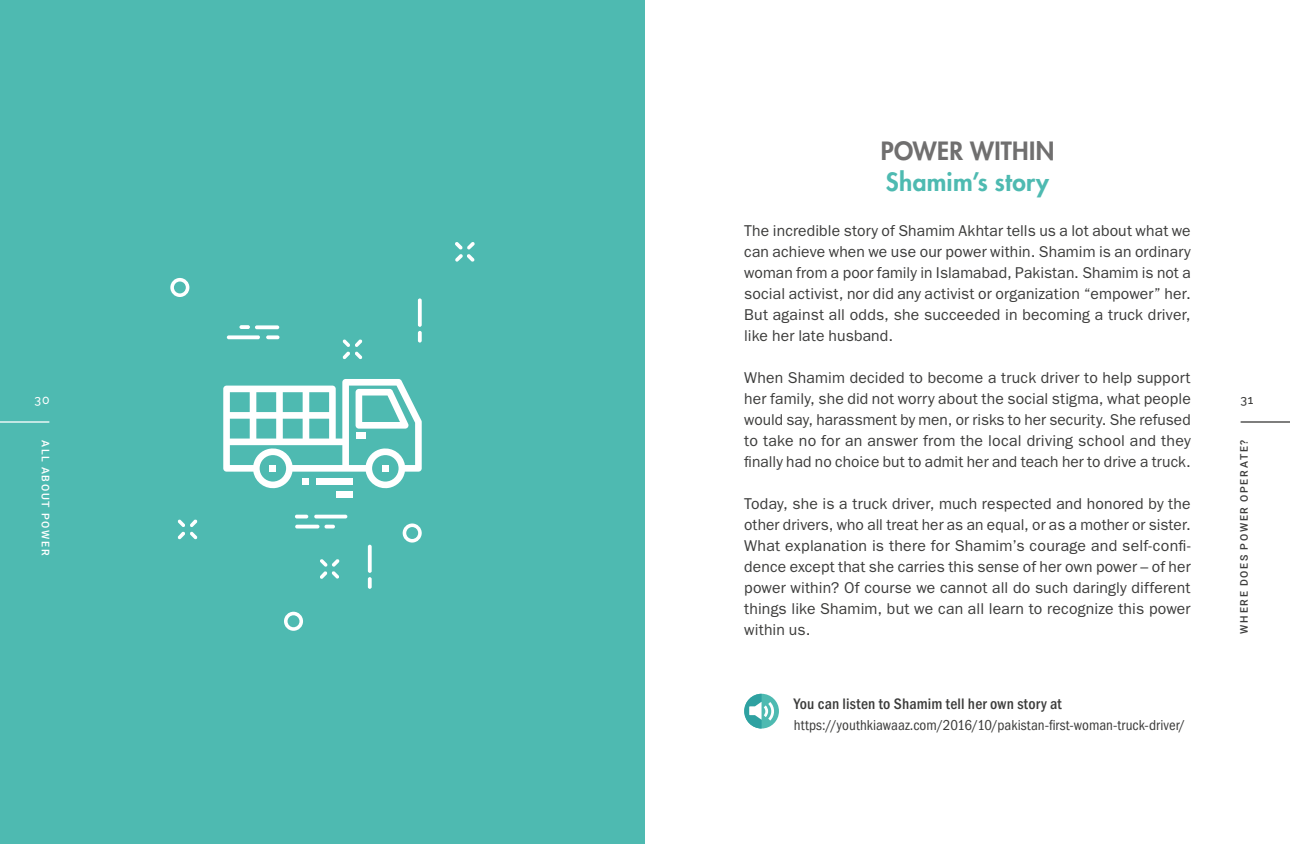
<style>
.page{position:relative;width:1290px;height:844px;background:#fff}
.page>*{position:absolute;margin:0;border:0;box-sizing:border-box;transform-origin:0 0}
.t1{font:800 24.5px "Futura Std";letter-spacing:.015em;color:#4ebab1}
.t2{font:800 24.5px "Futura Std";letter-spacing:.015em;color:#706f6f}
.t3{font:15.75px/21px "ITC Franklin Gothic Std";letter-spacing:.01em;color:#3c3c3b;text-align:justify}
.t4{font:500 condensed 15.75px "ITC Franklin Gothic Std";letter-spacing:.01em;color:#3c3c3b}
.t5{font:condensed 14.88px "ITC Franklin Gothic Std";color:#3c3c3b}
.t6{font:500 12.25px "Raleway";color:#fff}
.t7{font:500 12.25px "Raleway";color:#3c3c3b}
.t8{font:500 10.5px "Roboto";letter-spacing:.17em;color:#3c3c3b}
.t9{font:500 10.5px "Roboto";letter-spacing:.17em;color:#fff}
</style>
<div class="page">
<div style="left:0;top:0;width:645px;height:843px;background:#4ebab1"></div>
<hr style="left:1241px;top:421px;width:49px;height:1px;background:#3c3c3b">
<hr style="left:0;top:421px;width:49px;height:1px;background:#fff">
<div style="left:744px;top:693px;width:35px;height:35px;background:#4ebab1;border-radius:50%"></div>
<svg style="left:744px;top:693px;width:31px;height:35px"></svg>
<svg style="left:418px;top:298px;width:4px;height:29px"></svg>
<svg style="left:418px;top:331px;width:4px;height:11px"></svg>
<svg style="left:455px;top:242px;width:20px;height:19px"></svg>
<svg style="left:343px;top:339px;width:19px;height:20px"></svg>
<svg style="left:178px;top:519px;width:19px;height:20px"></svg>
<svg style="left:368px;top:544px;width:4px;height:28px"></svg>
<svg style="left:368px;top:577px;width:4px;height:11px"></svg>
<svg style="left:320px;top:559px;width:19px;height:19px"></svg>
<svg style="left:284px;top:611px;width:19px;height:19px"></svg>
<svg style="left:403px;top:523px;width:19px;height:19px"></svg>
<svg style="left:314px;top:514px;width:33px;height:4px"></svg>
<svg style="left:295px;top:514px;width:13px;height:4px"></svg>
<svg style="left:295px;top:524px;width:24px;height:4px"></svg>
<svg style="left:324px;top:524px;width:11px;height:4px"></svg>
<svg style="left:227px;top:335px;width:33px;height:4px"></svg>
<svg style="left:266px;top:335px;width:13px;height:4px"></svg>
<svg style="left:255px;top:325px;width:24px;height:4px"></svg>
<svg style="left:239px;top:325px;width:11px;height:4px"></svg>
<div style="left:336px;top:491px;width:16px;height:7px;background:#fff"></div>
<svg style="left:223px;top:379px;width:199px;height:110px"></svg>
<div style="left:382px;top:465px;width:7px;height:6px;background:#fff"></div>
<svg style="left:170px;top:278px;width:19px;height:19px"></svg>
<h1 class="t2" style="left:881px;top:135px;width:175px">POWER WITHIN</h1>
<h1 class="t1" style="left:886px;top:167px;width:165px">Shamim’s story</h1>
<p class="t3" style="left:744px;top:220px;width:448px">The incredible story of Shamim Akhtar tells us a lot about what we can achieve when we use our power within. Shamim is an ordinary woman from a poor family in Islamabad, Pakistan. Shamim is not a social activist, nor did any activist or organization “empower” her.<br>But against all odds, she succeeded in becoming a truck driver, like her late husband.</p>
<p class="t3" style="left:744px;top:367px;width:448px">When Shamim decided to become a truck driver to help support her family, she did not worry about the social stigma, what people would say, harassment by men, or risks to her security. She refused to take no for an answer from the local driving school and they finally had no choice but to admit her and teach her to drive a truck.</p>
<p class="t3" style="left:744px;top:493px;width:448px">Today, she is a truck driver, much respected and honored by the other drivers, who all treat her as an equal, or as a mother or sister.<br>What explanation is there for Shamim’s courage and self-confi&shy;dence except that she carries this sense of her own power – of her power within? Of course we cannot all do such daringly different things like Shamim, but we can all learn to recognize this power within us.</p>
<p class="t6" style="left:35px;top:392px;width:17px">30</p>
<p class="t7" style="left:1240px;top:392px;width:14px">31</p>
<p class="t9" style="left:53px;top:439px;width:117px;rotate:90deg">ALL ABOUT POWER</p>
<p class="t8" style="left:1237px;top:633px;width:195px;rotate:-90deg">WHERE DOES POWER OPERATE?</p>
<p class="t4" style="left:794px;top:694px;width:270px">You can listen to Shamim tell her own story at</p>
<p class="t5" style="left:794px;top:716px;width:393px">https://youthkiawaaz.com/2016/10/pakistan-first-woman-truck-driver/</p>
</div>
